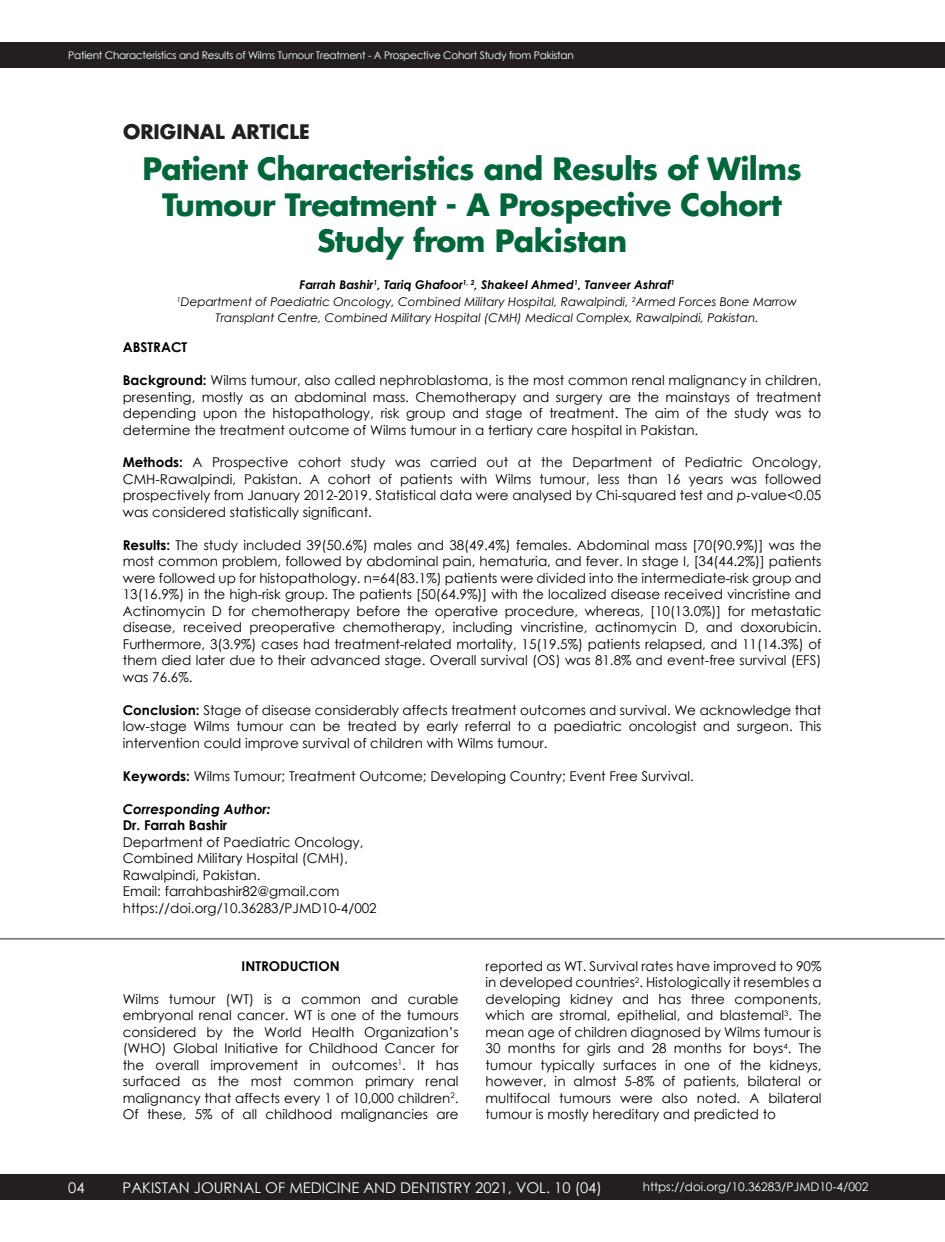
<style>
.page{position:relative;width:945px;height:1242px;background:#fff}
.page>*{position:absolute;margin:0;border:0;box-sizing:border-box;transform-origin:0 0}
.t1{font:700 30px/36px "Futura Std";letter-spacing:-.02em;color:#006838;text-align:center}
.t2{font:700 19.5px "Futura Std";color:#231f20}
.t3{font:14.7px "Century Gothic";color:#fff}
.t4{font:13.5px/16.5px "Century Gothic";color:#000;text-align:justify}
.t5{font:700 13.5px "Century Gothic";color:#000}
.t6{font:italic 700 13.5px "Century Gothic";color:#000}
.t7{font:italic 12px/16.5px "Century Gothic";color:#000;text-align:center}
.t8{font:12px "Century Gothic";color:#fff}
.t9{font:10.5px "Century Gothic";letter-spacing:-.025em;color:#fff}
.s1{font-weight:700}
.s2{font-style:italic}
</style>
<div class="page">
<div style="left:0;top:1174px;width:945px;height:26px;background:#231f20"></div>
<div style="left:0;top:42px;width:945px;height:26px;background:#231f20"></div>
<hr style="left:0;top:939px;width:945px;height:1px;background:#231f20">
<p class="t9" style="left:68px;top:48px;width:507px">Patient Characteristics and Results of Wilms Tumour Treatment - A Prospective Cohort Study from Pakistan</p>
<h2 class="t2" style="left:123px;top:119px;width:188px">ORIGINAL ARTICLE</h2>
<h1 class="t1" style="left:142px;top:150px;width:661px">Patient Characteristics and Results of Wilms<br>Tumour Treatment - A Prospective Cohort<br>Study from Pakistan</h1>
<p class="t7" style="left:177px;top:276px;width:622px"><span class="s1">Farrah Bashir</span><sup>1</sup><span class="s1">, Tariq Ghafoor</span><sup>1,</sup> <sup>2</sup><span class="s1">, Shakeel Ahmed</span><sup>1</sup><span class="s1">, Tanveer Ashraf</span><sup>1<br></sup><sup>1</sup>Department of Paediatric Oncology, Combined Military Hospital, Rawalpindi, <sup>2</sup>Armed Forces Bone Marrow<br>Transplant Centre, Combined Military Hospital (CMH) Medical Complex, Rawalpindi, Pakistan.</p>
<p class="t5" style="left:123px;top:338px;width:66px">ABSTRACT</p>
<p class="t4" style="left:123px;top:371px;width:700px"><span class="s1">Background:</span> Wilms tumour, also called nephroblastoma, is the most common renal malignancy in children, presenting, mostly as an abdominal mass. Chemotherapy and surgery are the mainstays of treatment depending upon the histopathology, risk group and stage of treatment. The aim of the study was to determine the treatment outcome of Wilms tumour in a tertiary care hospital in Pakistan.</p>
<p class="t4" style="left:123px;top:454px;width:700px"><span class="s1">Methods:</span> A Prospective cohort study was carried out at the Department of Pediatric Oncology, CMH-Rawalpindi, Pakistan. A cohort of patients with Wilms tumour, less than 16 years was followed prospectively from January 2012-2019. Statistical data were analysed by Chi-squared test and <span class="s2">p</span>-value&lt;0.05 was considered statistically significant.</p>
<p class="t4" style="left:123px;top:536px;width:700px"><span class="s1">Results:</span> The study included 39(50.6%) males and 38(49.4%) females. Abdominal mass [70(90.9%)] was the most common problem, followed by abdominal pain, hematuria, and fever. In stage I, [34(44.2%)] patients were followed up for histopathology. n=64(83.1%) patients were divided into the intermediate-risk group and 13(16.9%) in the high-risk group. The patients [50(64.9%)] with the localized disease received vincristine and Actinomycin D for chemotherapy before the operative procedure, whereas, [10(13.0%)] for metastatic disease, received preoperative chemotherapy, including vincristine, actinomycin D, and doxorubicin.<br>Furthermore, 3(3.9%) cases had treatment-related mortality, 15(19.5%) patients relapsed, and 11(14.3%) of them died later due to their advanced stage. Overall survival (OS) was 81.8% and event-free survival (EFS) was 76.6%.</p>
<p class="t4" style="left:123px;top:701px;width:700px"><span class="s1">Conclusion:</span> Stage of disease considerably affects treatment outcomes and survival. We acknowledge that low-stage Wilms tumour can be treated by early referral to a paediatric oncologist and surgeon. This intervention could improve survival of children with Wilms tumour.</p>
<p class="t4" style="left:123px;top:767px;width:573px"><span class="s1">Keywords:</span> Wilms Tumour; Treatment Outcome; Developing Country; Event Free Survival.</p>
<p class="t6" style="left:123px;top:800px;width:149px">Corresponding Author:</p>
<p class="t5" style="left:123px;top:817px;width:106px">Dr. Farrah Bashir</p>
<p class="t4" style="left:123px;top:833px;width:255px;text-align:left">Department of Paediatric Oncology, Combined Military Hospital (CMH), Rawalpindi, Pakistan.<br>Email: farrahbashir82@gmail.com https://doi.org/10.36283/PJMD10-4/002</p>
<p class="t5" style="left:242px;top:957px;width:100px">INTRODUCTION</p>
<p class="t4" style="left:123px;top:990px;width:337px">Wilms tumour (WT) is a common and curable embryonal renal cancer. WT is one of the tumours considered by the World Health Organization’s (WHO) Global Initiative for Childhood Cancer for the overall improvement in outcomes<sup>1</sup>. It has surfaced as the most common primary renal malignancy that affects every 1 of 10,000 children<sup>2</sup>.<br>Of these, 5% of all childhood malignancies are</p>
<p class="t4" style="left:486px;top:957px;width:337px">reported as WT. Survival rates have improved to 90% in developed countries<sup>2</sup>. Histologically it resembles a developing kidney and has three components, which are stromal, epithelial, and blastemal<sup>3</sup>. The mean age of children diagnosed by Wilms tumour is 30 months for girls and 28 months for boys<sup>4</sup>. The tumour typically surfaces in one of the kidneys, however, in almost 5-8% of patients, bilateral or multifocal tumours were also noted. A bilateral tumour is mostly hereditary and predicted to</p>
<p class="t3" style="left:68px;top:1178px;width:18px">04</p>
<p class="t3" style="left:112px;top:1178px;width:473px">PAKISTAN JOURNAL OF MEDICINE AND DENTISTRY 2019, VOL. 8 ( 3)</p>
<p class="t3" style="left:123px;top:1178px;width:481px">PAKISTAN JOURNAL OF MEDICINE AND DENTISTRY 2021, VOL. 10 (04)</p>
<p class="t8" style="left:643px;top:1179px;width:227px">https://doi.org/10.36283/PJMD10-4/002</p>
</div>
